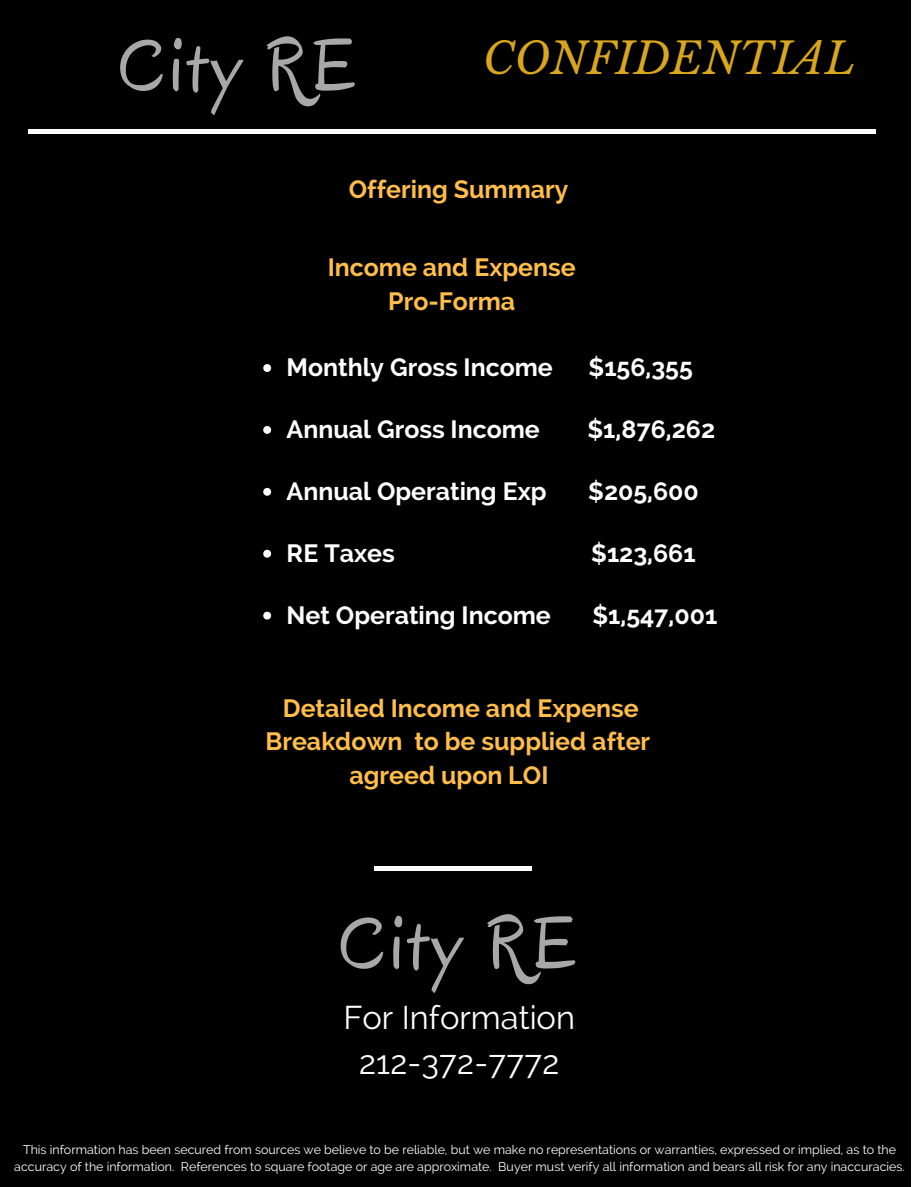
<style>
.page{position:relative;width:918px;height:1187px;background:#fff}
.page>*{position:absolute;margin:0;border:0;box-sizing:border-box;transform-origin:0 0}
.t1{font:74.7px "Oregano";letter-spacing:.07em;color:#a8a8a8}
.t2{font:italic 43.65px "Libre Baskerville";color:#d9a61c}
.t3{font:32.7px/45px "Raleway";color:#fff;text-align:center}
.t4{font:700 24.9px "Raleway";color:#fff}
.t5{font:700 24.9px/33.8px "Raleway";color:#ffbd4a;text-align:center}
.t6{font:12.45px/16.8px "Raleway";color:#fff;text-align:center}
</style>
<div class="page">
<div style="left:0;top:0;width:911px;height:1186px;background:#000"></div>
<hr style="left:28px;top:129px;width:847px;height:4px;background:#fff">
<svg style="left:263px;top:364px;width:8px;height:8px"></svg>
<svg style="left:263px;top:426px;width:8px;height:8px"></svg>
<svg style="left:263px;top:488px;width:8px;height:8px"></svg>
<svg style="left:263px;top:550px;width:8px;height:7px"></svg>
<svg style="left:263px;top:611px;width:8px;height:8px"></svg>
<hr style="left:375px;top:866px;width:157px;height:4px;background:#fff">
<h1 class="t1" style="left:118px;top:19px;width:239px">City RE</h1>
<h2 class="t2" style="left:483px;top:31px;width:374px">CONFIDENTIAL</h2>
<h3 class="t5" style="left:349px;top:172px;width:221px">Offering Summary</h3>
<h3 class="t5" style="left:328px;top:251px;width:250px">Income and Expense<br>Pro-Forma</h3>
<h3 class="t4" style="left:287px;top:353px;width:268px">Monthly Gross Income</h3>
<h3 class="t4" style="left:589px;top:353px;width:106px">$156,355</h3>
<h3 class="t4" style="left:287px;top:415px;width:255px">Annual Gross Income</h3>
<h3 class="t4" style="left:588px;top:415px;width:129px">$1,876,262</h3>
<h3 class="t4" style="left:287px;top:477px;width:261px">Annual Operating Exp</h3>
<h3 class="t4" style="left:588px;top:477px;width:112px">$205,600</h3>
<h3 class="t4" style="left:287px;top:539px;width:110px">RE Taxes</h3>
<h3 class="t4" style="left:591px;top:539px;width:106px">$123,661</h3>
<h3 class="t4" style="left:287px;top:600px;width:266px">Net Operating Income</h3>
<h3 class="t4" style="left:592px;top:600px;width:126px">$1,547,001</h3>
<h3 class="t5" style="left:283px;top:691px;width:358px">Detailed Income and Expense</h3>
<h3 class="t5" style="left:265px;top:724px;width:386px">Breakdown to be supplied after</h3>
<h3 class="t5" style="left:349px;top:758px;width:201px">agreed upon LOI</h3>
<h1 class="t1" style="left:338px;top:896px;width:239px">City RE</h1>
<h3 class="t3" style="left:343px;top:995px;width:233px">For Information<br>212-372-7772</h3>
<p class="t6" style="left:14px;top:1141px;width:892px">This information has been secured from sources we believe to be reliable, but we make no representations or warranties, expressed or implied, as to the accuracy of the information. References to square footage or age are approximate. Buyer must verify all information and bears all risk for any inaccuracies.</p>
</div>
